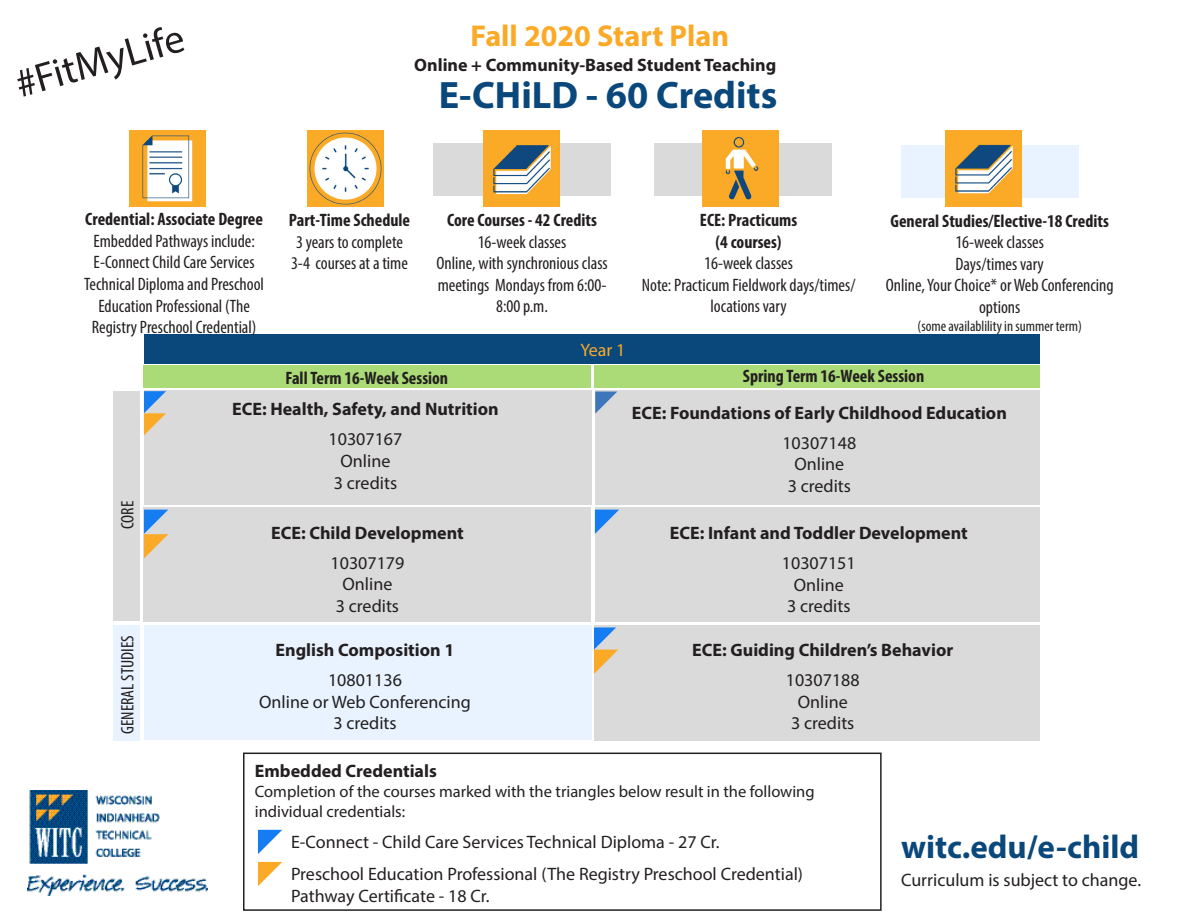
<style>
.page{position:relative;width:1188px;height:918px;background:#fff}
.page>*{position:absolute;margin:0;border:0;box-sizing:border-box;transform-origin:0 0}
.t1{font:40.5px "Myriad Pro";color:#231f20}
.t2{font:700 38.25px "Myriad Pro";color:#0a487c}
.t3{font:700 33px "Myriad Pro";color:#0a487c}
.t4{font:700 30.15px "Myriad Pro";color:#faaa27}
.t5{font:condensed 18px/21.6px "Myriad Pro";color:#231f20;text-align:center}
.t6{font:18px/21.6px "Myriad Pro";color:#231f20;text-align:center}
.t7{font:700 18px "Myriad Pro";color:#231f20}
.t8{font:700 condensed 18px/21.6px "Myriad Pro";color:#231f20;text-align:center}
.t9{font:18px "Myriad Pro";color:#faaa27}
.t10{font:16.5px/19.8px "Myriad Pro";color:#231f20}
.t11{font:condensed 15px "Myriad Pro";color:#231f20}
</style>
<div class="page">
<div style="left:243px;top:753px;width:639px;height:158px;border:2px solid #231f20"></div>
<img style="left:27px;top:790px;width:181px;height:105px">
<div style="left:144px;top:334px;width:895px;height:30px;background:#0a487c"></div>
<div style="left:144px;top:390px;width:448px;height:115px;background:#dadada"></div>
<div style="left:595px;top:507px;width:444px;height:114px;background:#dadada"></div>
<div style="left:144px;top:507px;width:447px;height:114px;background:#dadada"></div>
<div style="left:595px;top:390px;width:444px;height:114px;background:#dadada"></div>
<div style="left:144px;top:626px;width:448px;height:114px;background:#e8f3ff"></div>
<div style="left:594px;top:626px;width:445px;height:115px;background:#dadada"></div>
<div style="left:433px;top:144px;width:178px;height:52px;background:#dadada"></div>
<div style="left:901px;top:145px;width:177px;height:52px;background:#e8f3ff"></div>
<div style="left:655px;top:144px;width:177px;height:52px;background:#dadada"></div>
<img style="left:129px;top:131px;width:76px;height:76px">
<img style="left:308px;top:131px;width:76px;height:76px">
<img style="left:945px;top:131px;width:76px;height:76px">
<img style="left:703px;top:131px;width:76px;height:76px">
<img style="left:483px;top:131px;width:76px;height:76px">
<div style="left:144px;top:365px;width:447px;height:23px;background:#abdb77"></div>
<div style="left:594px;top:365px;width:445px;height:23px;background:#abdb77"></div>
<div style="left:113px;top:392px;width:26px;height:229px;background:#dadada"></div>
<div style="left:113px;top:626px;width:26px;height:115px;background:#e8f3ff"></div>
<svg style="left:258px;top:830px;width:24px;height:24px"></svg>
<svg style="left:258px;top:862px;width:24px;height:24px"></svg>
<svg style="left:144px;top:391px;width:22px;height:44px"></svg>
<svg style="left:595px;top:392px;width:22px;height:22px"></svg>
<svg style="left:144px;top:510px;width:24px;height:49px"></svg>
<svg style="left:595px;top:510px;width:24px;height:24px"></svg>
<svg style="left:594px;top:627px;width:24px;height:47px"></svg>
<p class="t1" style="left:9px;top:61px;width:175px;rotate:-16deg">#FitMyLife</p>
<p class="t4" style="left:471px;top:16px;width:260px">Fall 2020 Start Plan</p>
<p class="t7" style="left:414px;top:53px;width:364px">Online + Community-Based Student Teaching</p>
<p class="t2" style="left:439px;top:70px;width:340px">E-CHiLD - 60 Credits</p>
<p class="t8" style="left:85px;top:208px;width:179px">Credential: Associate Degree</p>
<p class="t5" style="left:93px;top:230px;width:163px">Embedded Pathways include:</p>
<p class="t5" style="left:84px;top:251px;width:181px">E-Connect Child Care Services<br>Technical Diploma and Preschool<br>Education Professional (The<br>Registry Preschool Credential)</p>
<p class="t8" style="left:289px;top:209px;width:123px">Part-Time Schedule</p>
<p class="t5" style="left:296px;top:231px;width:109px">3 years to complete</p>
<p class="t5" style="left:291px;top:252px;width:118px">3-4 courses at a time</p>
<p class="t8" style="left:447px;top:209px;width:151px">Core Courses - 42 Credits</p>
<p class="t5" style="left:478px;top:231px;width:90px">16-week classes</p>
<p class="t5" style="left:436px;top:252px;width:173px">Online, with synchronious class meetings Mondays from 6:00-<br>8:00 p.m.</p>
<p class="t9" style="left:580px;top:338px;width:46px">Year 1</p>
<p class="t8" style="left:700px;top:209px;width:99px">ECE: Practicums (4 courses)</p>
<p class="t5" style="left:704px;top:252px;width:90px">16-week classes</p>
<p class="t5" style="left:642px;top:274px;width:215px">Note: Practicum Fieldwork days/times/ locations vary</p>
<p class="t8" style="left:891px;top:209px;width:220px">General Studies/Elective-18 Credits</p>
<p class="t5" style="left:955px;top:231px;width:90px">16-week classes</p>
<p class="t5" style="left:956px;top:253px;width:90px">Days/times vary</p>
<p class="t5" style="left:886px;top:274px;width:230px">Online, Your Choice* or Web Conferencing options</p>
<p class="t11" style="left:918px;top:317px;width:166px">(some availablility in summer term)</p>
<p class="t8" style="left:285px;top:367px;width:164px">Fall Term 16-Week Session</p>
<p class="t8" style="left:743px;top:365px;width:183px">Spring Term 16-Week Session</p>
<p class="t5" style="left:117px;top:529px;width:30px;rotate:-90deg">CORE</p>
<p class="t5" style="left:117px;top:734px;width:100px;rotate:-90deg">GENERAL STUDIES</p>
<p class="t7" style="left:232px;top:398px;width:268px">ECE: Health, Safety, and Nutrition</p>
<p class="t6" style="left:329px;top:428px;width:75px">10307167</p>
<p class="t6" style="left:341px;top:450px;width:51px">Online</p>
<p class="t6" style="left:334px;top:472px;width:65px">3 credits</p>
<p class="t7" style="left:271px;top:521px;width:194px">ECE: Child Development</p>
<p class="t6" style="left:331px;top:552px;width:75px">10307179</p>
<p class="t6" style="left:343px;top:573px;width:51px">Online</p>
<p class="t6" style="left:336px;top:595px;width:65px">3 credits</p>
<p class="t7" style="left:276px;top:638px;width:180px">English Composition 1</p>
<p class="t6" style="left:328px;top:669px;width:75px">10801136</p>
<p class="t6" style="left:259px;top:691px;width:213px">Online or Web Conferencing</p>
<p class="t6" style="left:333px;top:712px;width:65px">3 credits</p>
<p class="t7" style="left:632px;top:401px;width:377px">ECE: Foundations of Early Childhood Education</p>
<p class="t6" style="left:782px;top:432px;width:75px">10307148</p>
<p class="t6" style="left:794px;top:453px;width:51px">Online</p>
<p class="t6" style="left:788px;top:475px;width:65px">3 credits</p>
<p class="t7" style="left:670px;top:521px;width:300px">ECE: Infant and Toddler Development</p>
<p class="t6" style="left:782px;top:552px;width:75px">10307151</p>
<p class="t6" style="left:794px;top:574px;width:51px">Online</p>
<p class="t6" style="left:787px;top:595px;width:65px">3 credits</p>
<p class="t7" style="left:692px;top:638px;width:262px">ECE: Guiding Children’s Behavior</p>
<p class="t6" style="left:786px;top:669px;width:75px">10307188</p>
<p class="t6" style="left:791px;top:691px;width:65px">Online<br>3 credits</p>
<p class="t7" style="left:255px;top:759px;width:184px">Embedded Credentials</p>
<p class="t10" style="left:255px;top:781px;width:561px">Completion of the courses marked with the triangles below result in the following individual credentials:</p>
<p class="t6" style="left:291px;top:831px;width:430px">E-Connect - Child Care Services Technical Diploma - 27 Cr.</p>
<p class="t6" style="left:291px;top:863px;width:514px;text-align:left">Preschool Education Professional (The Registry Preschool Credential)<br>Pathway Certificate - 18 Cr.</p>
<p class="t3" style="left:901px;top:825px;width:240px">witc.edu/e-child</p>
<p class="t6" style="left:901px;top:869px;width:242px">Curriculum is subject to change.</p>
</div>
